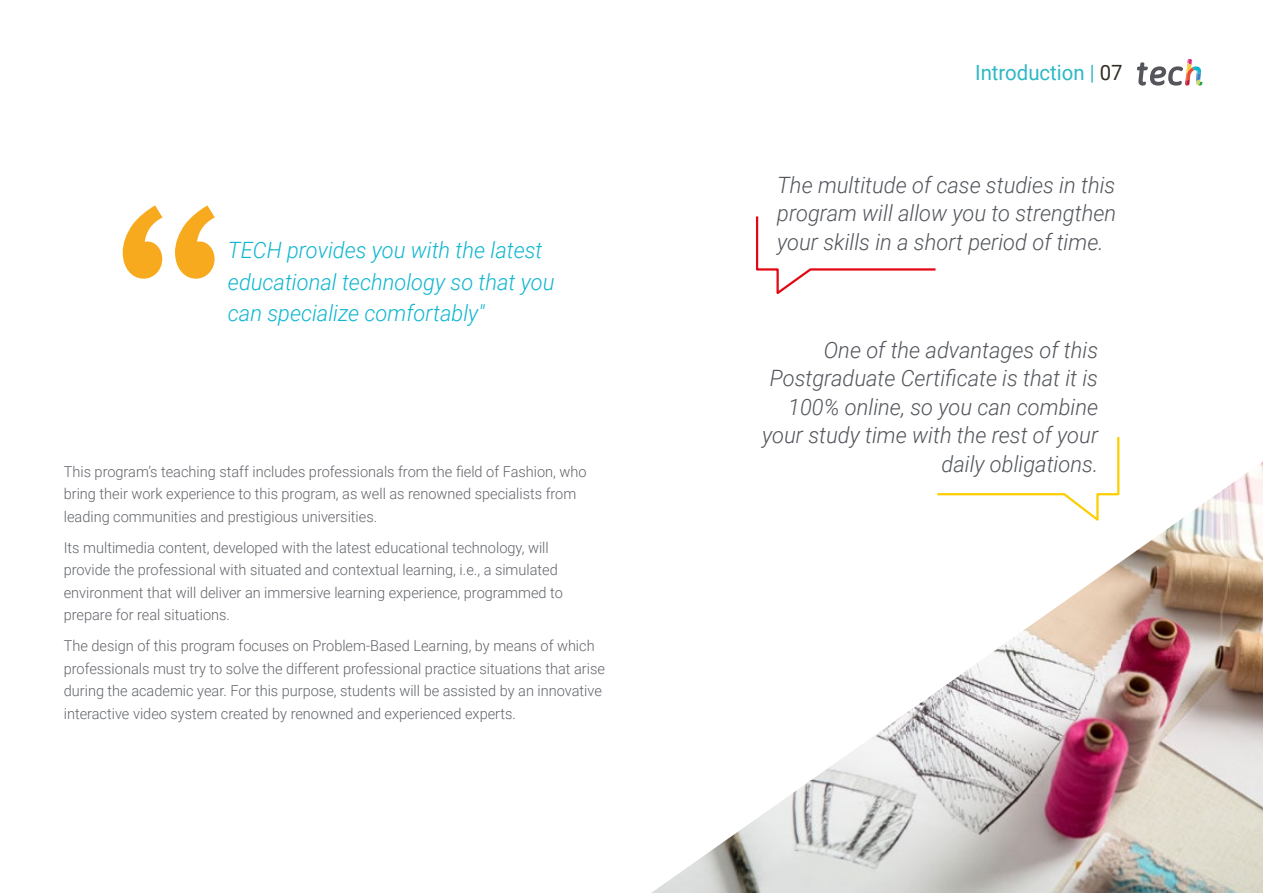
<style>
.page{position:relative;width:1263px;height:893px;background:#fff}
.page>*{position:absolute;margin:0;border:0;box-sizing:border-box;transform-origin:0 0}
.t1{font:italic 300 22.5px/28.5px "Roboto";color:#52555b;text-align:right}
.t2{font:italic 300 22.5px/31.5px "Roboto";color:#0fb6cf}
.t3{font:21px "Roboto";color:#2db8c5}
.t4{font:300 15px/22.5px "Roboto";color:#61646a}
.s1{color:#312e20}
</style>
<div class="page">
<svg style="left:123px;top:205px;width:92px;height:74px"></svg>
<svg style="left:1117px;top:436px;width:3px;height:25px"></svg>
<svg style="left:756px;top:216px;width:180px;height:78px"></svg>
<svg style="left:1137px;top:59px;width:65px;height:27px"></svg>
<img style="left:651px;top:461px;width:612px;height:432px">
<h1 class="t2" style="left:228px;top:234px;width:328px">TECH provides you with the latest educational technology so that you can specialize comfortably"</h1>
<p class="t4" style="left:64px;top:460px;width:524px">This program’s teaching staff includes professionals from the field of Fashion, who bring their work experience to this program, as well as renowned specialists from leading communities and prestigious universities.</p>
<p class="t4" style="left:64px;top:536px;width:501px">Its multimedia content, developed with the latest educational technology, will provide the professional with situated and contextual learning, i.e., a simulated environment that will deliver an immersive learning experience, programmed to prepare for real situations.</p>
<p class="t4" style="left:64px;top:634px;width:543px">The design of this program focuses on Problem-Based Learning, by means of which professionals must try to solve the different professional practice situations that arise during the academic year. For this purpose, students will be assisted by an innovative interactive video system created by renowned and experienced experts.</p>
<h2 class="t3" style="left:975px;top:57px;width:149px">Introduction | <span class="s1">07</span></h2>
<h1 class="t1" style="left:777px;top:170px;width:340px;text-align:justify">The multitude of case studies in this program will allow you to strengthen your skills in a short period of time.</h1>
<h1 class="t1" style="left:762px;top:335px;width:337px">One of the advantages of this<br>Postgraduate Certificate is that it is<br>100% online, so you can combine your study time with the rest of your daily obligations.</h1>
</div>
